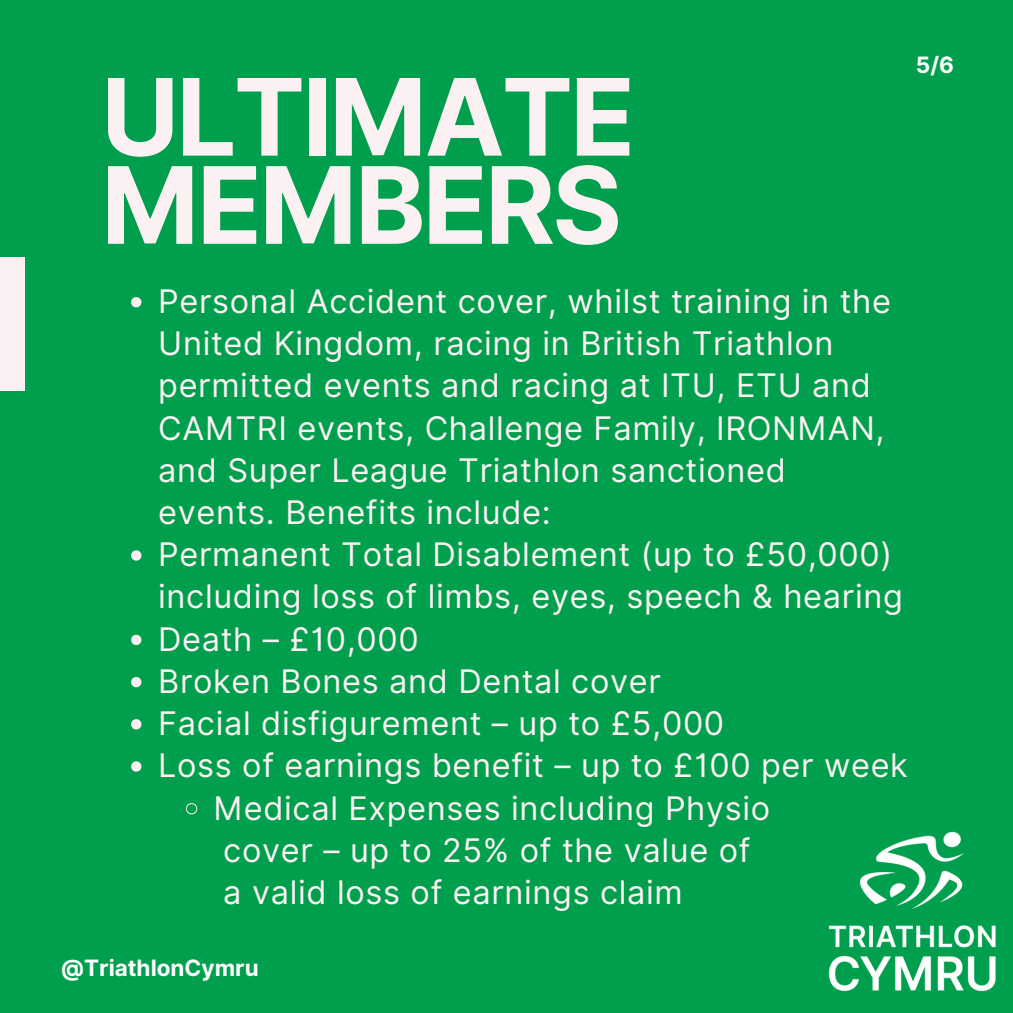
<style>
.page{position:relative;width:1013px;height:1013px;background:#fff}
.page>*{position:absolute;margin:0;border:0;box-sizing:border-box;transform-origin:0 0}
.t1{font:700 106.75px/88.1px "Inter";letter-spacing:-.03em;color:#fbf1f2}
.t2{font:32.5px "Inter";letter-spacing:.02em;color:#fbf1f2}
.t3{font:700 22.5px "Inter";color:#fff}
</style>
<div class="page">
<div style="left:0;top:0;width:1012px;height:1012px;background:#009f4d"></div>
<div style="left:0;top:258px;width:25px;height:133px;background:#fbf1f2"></div>
<svg style="left:131px;top:297px;width:10px;height:10px"></svg>
<svg style="left:131px;top:550px;width:10px;height:10px"></svg>
<svg style="left:131px;top:634px;width:10px;height:11px"></svg>
<svg style="left:131px;top:677px;width:10px;height:10px"></svg>
<svg style="left:131px;top:719px;width:10px;height:10px"></svg>
<svg style="left:131px;top:761px;width:10px;height:10px"></svg>
<svg style="left:186px;top:803px;width:12px;height:12px"></svg>
<img style="left:828px;top:831px;width:168px;height:161px">
<h1 class="t1" style="left:101px;top:73px;width:535px">ULTIMATE<br>MEMBERS</h1>
<p class="t3" style="left:915px;top:51px;width:40px">5/6</p>
<p class="t2" style="left:158px;top:282px;width:734px">Personal Accident cover, whilst training in the</p>
<p class="t2" style="left:158px;top:324px;width:676px">United Kingdom, racing in British Triathlon</p>
<p class="t2" style="left:158px;top:366px;width:714px">permitted events and racing at ITU, ETU and</p>
<p class="t2" style="left:158px;top:408px;width:727px">CAMTRI events, Challenge Family, IRONMAN,</p>
<p class="t2" style="left:158px;top:450px;width:629px">and Super League Triathlon sanctioned</p>
<p class="t2" style="left:158px;top:493px;width:394px">events. Benefits include:</p>
<p class="t2" style="left:158px;top:535px;width:735px">Permanent Total Disablement (up to £50,000)</p>
<p class="t2" style="left:158px;top:577px;width:746px">including loss of limbs, eyes, speech &amp; hearing</p>
<p class="t2" style="left:158px;top:619px;width:262px">Death – £10,000</p>
<p class="t2" style="left:158px;top:661px;width:504px">Broken Bones and Dental cover</p>
<p class="t2" style="left:158px;top:704px;width:567px">Facial disfigurement – up to £5,000</p>
<p class="t2" style="left:158px;top:746px;width:751px">Loss of earnings benefit – up to £100 per week</p>
<p class="t2" style="left:213px;top:788px;width:558px">Medical Expenses including Physio</p>
<p class="t2" style="left:223px;top:830px;width:528px">cover – up to 25% of the value of</p>
<p class="t2" style="left:223px;top:872px;width:461px">a valid loss of earnings claim</p>
<p class="t3" style="left:61px;top:954px;width:199px">@TriathlonCymru</p>
</div>
